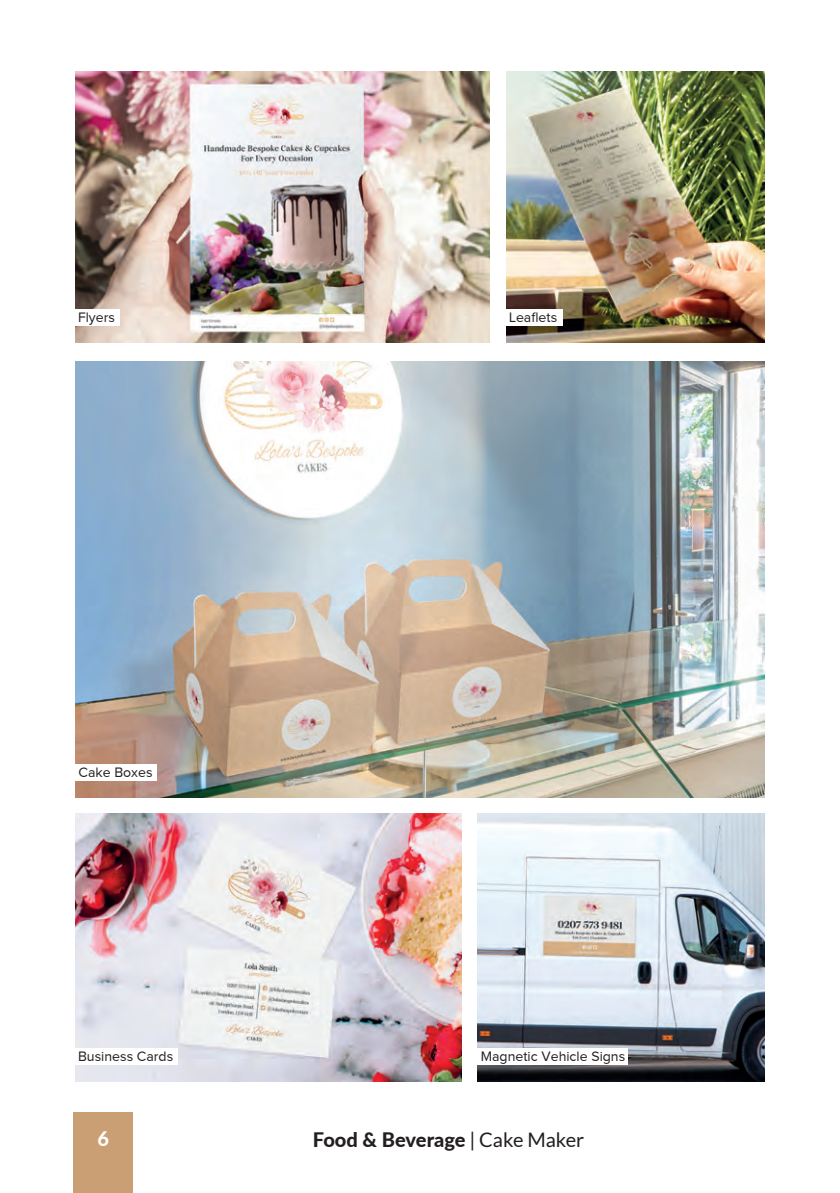
<style>
.page{position:relative;width:840px;height:1193px;background:#fff}
.page>*{position:absolute;margin:0;border:0;box-sizing:border-box;transform-origin:0 0}
.t1{font:800 20px "Lato";letter-spacing:-.005em;color:#231f20}
.t2{font:800 20px "Lato";color:#fff}
.t3{font:14.2px "Proxima Nova";color:#231f20}
.t4{font:700 14.2px "Proxima Nova";color:#231f20}
.s1{font-weight:400}
</style>
<div class="page">
<img style="left:75px;top:362px;width:688px;height:435px">
<img style="left:477px;top:814px;width:286px;height:267px">
<img style="left:506px;top:71px;width:257px;height:271px">
<img style="left:75px;top:814px;width:386px;height:267px">
<img style="left:75px;top:71px;width:414px;height:271px">
<div style="left:75px;top:309px;width:44px;height:16px;background:#fff"></div>
<div style="left:506px;top:309px;width:56px;height:16px;background:#fff"></div>
<div style="left:75px;top:1048px;width:103px;height:17px;background:#fff"></div>
<div style="left:477px;top:1048px;width:150px;height:17px;background:#fff"></div>
<div style="left:75px;top:764px;width:81px;height:17px;background:#fff"></div>
<div style="left:73px;top:1112px;width:60px;height:81px;background:#ca9f74"></div>
<p class="t3" style="left:78px;top:309px;width:38px">Flyers</p>
<p class="t3" style="left:509px;top:309px;width:50px">Leaflets</p>
<p class="t3" style="left:79px;top:764px;width:76px">Cake Boxes</p>
<p class="t3" style="left:78px;top:1048px;width:97px">Business Cards</p>
<p class="t3" style="left:480px;top:1048px;width:146px">Magnetic Vehicle Signs</p>
<p class="t4" style="left:318px;top:1126px;width:203px">Food &amp; Beverage | <span class="s1">Cake Maker</span></p>
<h1 class="t2" style="left:97px;top:1123px;width:13px">6</h1>
<h1 class="t1" style="left:313px;top:1124px;width:273px">Food &amp; Beverage <span class="s1">| Cake Maker</span></h1>
</div>
